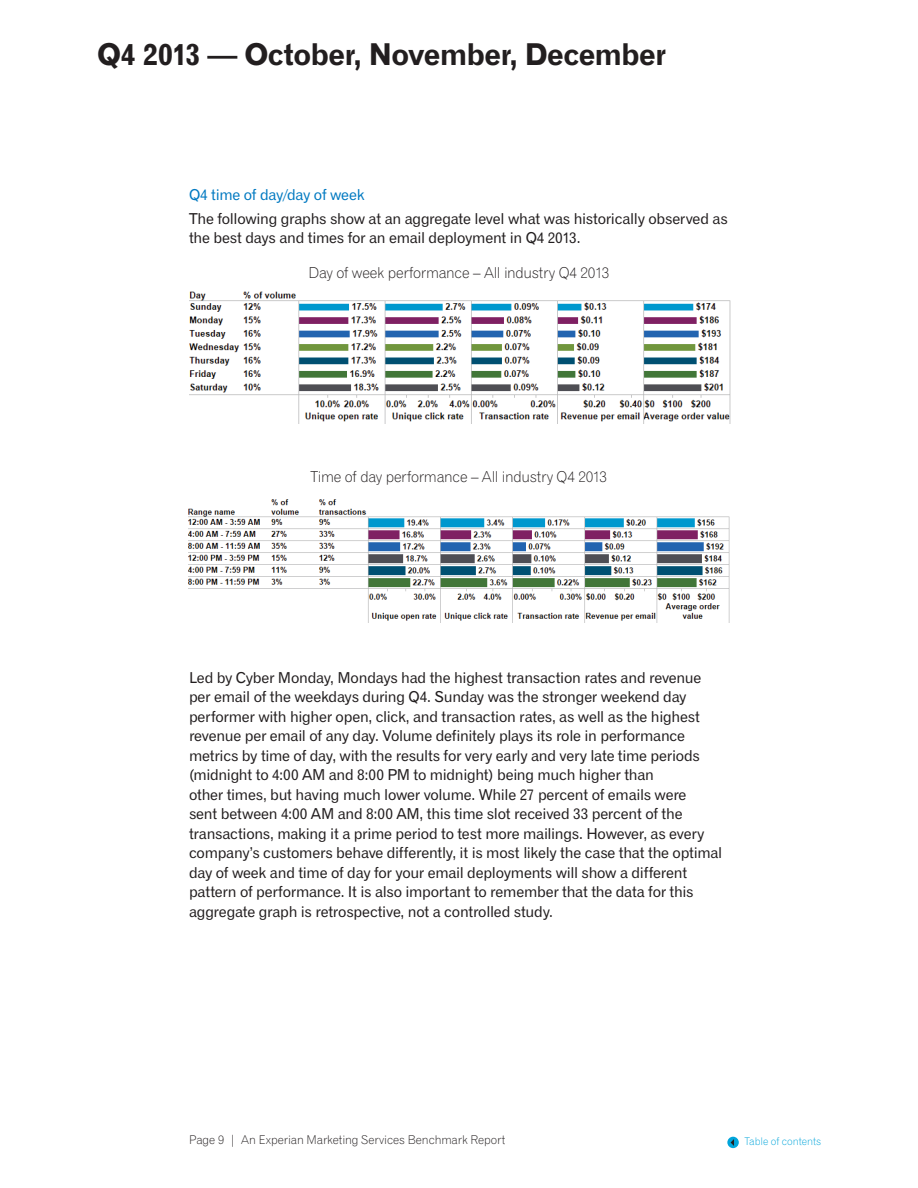
<style>
.page{position:relative;width:918px;height:1188px;background:#fff}
.page>*{position:absolute;margin:0;border:0;box-sizing:border-box;transform-origin:0 0}
.t1{font:30px "Gothic 720 BT Bold B";letter-spacing:-.025em;color:#221e1f}
.Body_Copy{font:15px/19.5px "Gothic 720 BT Roman B";letter-spacing:-.02em;color:#221e1f}
.Chart_title{font:15px "Gothic 720 BT Light B";letter-spacing:-.02em;color:#231f20}
.Blue_subhead{font:15px "Gothic 720 BT Roman B";letter-spacing:-.02em;color:#0079c1}
.t2{font:12px "Gothic 720 BT Light B";letter-spacing:-.01em;color:#221e1f}
.t3{font:10.5px "Gothic 720 BT Light B";letter-spacing:-.005em;color:#00a5db}
</style>
<div class="page">
<div style="left:727px;top:1137px;width:12px;height:11px;background:#00a5db;border-radius:50%"></div>
<svg style="left:731px;top:1139px;width:3px;height:7px"></svg>
<img style="left:189px;top:291px;width:541px;height:133px">
<img style="left:188px;top:499px;width:542px;height:124px">
<h1 class="t1" style="left:97px;top:36px;width:571px">Q4 2013 — October, November, December</h1>
<p class="Blue_subhead" style="left:189px;top:185px;width:177px">Q4 time of day/day of week</p>
<p class="Body_Copy" style="left:189px;top:208px;width:540px">The following graphs show at an aggregate level what was historically observed as the best days and times for an email deployment in Q4 2013.</p>
<p class="Chart_title" style="left:309px;top:263px;width:302px">Day of week performance – All industry Q4 2013</p>
<p class="Chart_title" style="left:311px;top:468px;width:298px">Time of day performance – All industry Q4 2013</p>
<p class="Body_Copy" style="left:189px;top:667px;width:535px">Led by Cyber Monday, Mondays had the highest transaction rates and revenue per email of the weekdays during Q4. Sunday was the stronger weekend day performer with higher open, click, and transaction rates, as well as the highest revenue per email of any day. Volume definitely plays its role in performance metrics by time of day, with the results for very early and very late time periods (midnight to 4:00 AM and 8:00 PM to midnight) being much higher than<br>other times, but having much lower volume. While 27 percent of emails were<br>sent between 4:00 AM and 8:00 AM, this time slot received 33 percent of the transactions, making it a prime period to test more mailings. However, as every company’s customers behave differently, it is most likely the case that the optimal day of week and time of day for your email deployments will show a different pattern of performance. It is also important to remember that the data for this aggregate graph is retrospective, not a controlled study.</p>
<p class="t2" style="left:189px;top:1132px;width:318px">Page 9 | An Experian Marketing Services Benchmark Report</p>
<p class="t3" style="left:745px;top:1135px;width:78px">Table of contents</p>
</div>
